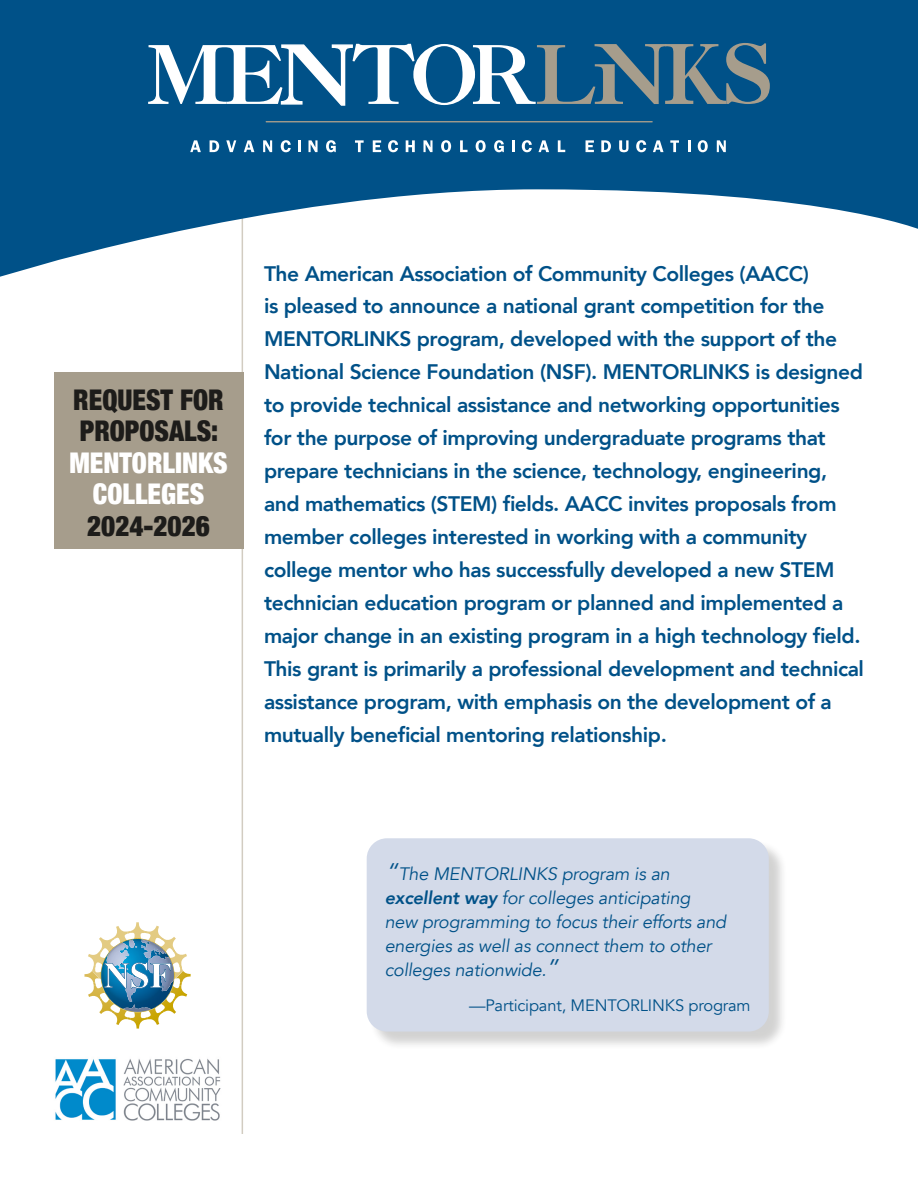
<style>
.page{position:relative;width:918px;height:1188px;background:#fff}
.page>*{position:absolute;margin:0;border:0;box-sizing:border-box;transform-origin:0 0}
.t1{font:900 condensed 28.5px/31.5px "Helvetica Neue";color:#1d1c1a;scale:.95 1}
.t2{font:900 condensed 28.5px/31.5px "Helvetica Neue";color:#fff;text-align:center;scale:.95 1}
.t3{font:800 21px/33px "Avenir";letter-spacing:-.02em;color:#005188}
.t4{font:italic 18px/24px "Avenir";letter-spacing:-.01em;color:#005188}
.t5{font:16.5px "Avenir";letter-spacing:-.01em;color:#005188}
.s1{font-size:24px}
.s2{font-weight:800}
</style>
<div class="page">
<hr style="left:242px;top:193px;width:1px;height:941px;background:#d2ccc1">
<svg style="left:0;top:0;width:918px;height:281px;fill:#005188"></svg>
<hr style="left:266px;top:121px;width:387px;height:1px;background:#a69d8c">
<svg style="left:190px;top:140px;width:11px;height:12px"></svg>
<svg style="left:210px;top:140px;width:9px;height:12px"></svg>
<svg style="left:226px;top:140px;width:10px;height:12px"></svg>
<svg style="left:244px;top:140px;width:10px;height:12px"></svg>
<svg style="left:263px;top:140px;width:9px;height:12px"></svg>
<svg style="left:281px;top:140px;width:10px;height:12px"></svg>
<svg style="left:298px;top:140px;width:3px;height:12px"></svg>
<svg style="left:309px;top:140px;width:9px;height:12px"></svg>
<svg style="left:326px;top:140px;width:10px;height:12px"></svg>
<svg style="left:355px;top:140px;width:9px;height:12px"></svg>
<svg style="left:373px;top:140px;width:8px;height:12px"></svg>
<svg style="left:388px;top:140px;width:10px;height:12px"></svg>
<svg style="left:406px;top:140px;width:9px;height:12px"></svg>
<svg style="left:423px;top:140px;width:10px;height:12px"></svg>
<svg style="left:441px;top:140px;width:10px;height:12px"></svg>
<svg style="left:460px;top:140px;width:8px;height:12px"></svg>
<svg style="left:476px;top:140px;width:10px;height:12px"></svg>
<svg style="left:494px;top:140px;width:10px;height:12px"></svg>
<svg style="left:512px;top:140px;width:3px;height:12px"></svg>
<svg style="left:522px;top:140px;width:10px;height:12px"></svg>
<svg style="left:538px;top:140px;width:11px;height:12px"></svg>
<svg style="left:558px;top:140px;width:7px;height:12px"></svg>
<svg style="left:586px;top:140px;width:8px;height:12px"></svg>
<svg style="left:601px;top:140px;width:10px;height:12px"></svg>
<svg style="left:619px;top:140px;width:10px;height:12px"></svg>
<svg style="left:636px;top:140px;width:10px;height:12px"></svg>
<svg style="left:653px;top:140px;width:11px;height:12px"></svg>
<svg style="left:670px;top:140px;width:9px;height:12px"></svg>
<svg style="left:688px;top:140px;width:3px;height:12px"></svg>
<svg style="left:698px;top:140px;width:10px;height:12px"></svg>
<svg style="left:717px;top:140px;width:9px;height:12px"></svg>
<svg style="left:148px;top:43px;width:622px;height:63px"></svg>
<div style="left:54px;top:372px;width:189px;height:177px;background:#a69d8c"></div>
<div style="left:369px;top:841px;width:418px;height:209px;background:#1d1c1a;opacity:.2"></div>
<div style="left:367px;top:838px;width:402px;height:194px;background:#d3dae9;border-radius:20px"></div>
<img style="left:55px;top:1058px;width:166px;height:63px">
<svg style="left:85px;top:922px;width:106px;height:107px"></svg>
<h1 class="t1" style="left:73px;top:382px;width:160px">REQUEST FOR<br>PROPOSALS:</h1>
<h1 class="t2" style="left:69px;top:445px;width:168px">MENTORLINKS<br>COLLEGES</h1>
<h1 class="t1" style="left:87px;top:508px;width:131px">2024-2026</h1>
<p class="t3" style="left:264px;top:257px;width:602px">The American Association of Community Colleges (AACC)<br>is pleased to announce a national grant competition for the MENTORLINKS program, developed with the support of the National Science Foundation (NSF). MENTORLINKS is designed to provide technical assistance and networking opportunities for the purpose of improving undergraduate programs that prepare technicians in the science, technology, engineering, and mathematics (STEM) fields. AACC invites proposals from member colleges interested in working with a community college mentor who has successfully developed a new STEM technician education program or planned and implemented a major change in an existing program in a high technology field.<br>This grant is primarily a professional development and technical assistance program, with emphasis on the development of a mutually beneficial mentoring relationship.</p>
<p class="t4" style="left:385px;top:862px;width:343px"><span class="s1">“</span>The MENTORLINKS program is an <span class="s2">excellent way</span> for colleges anticipating new programming to focus their efforts and energies as well as connect them to other colleges nationwide.<span class="s1">”</span></p>
<p class="t5" style="left:469px;top:995px;width:283px">—Participant, MENTORLINKS program</p>
</div>
